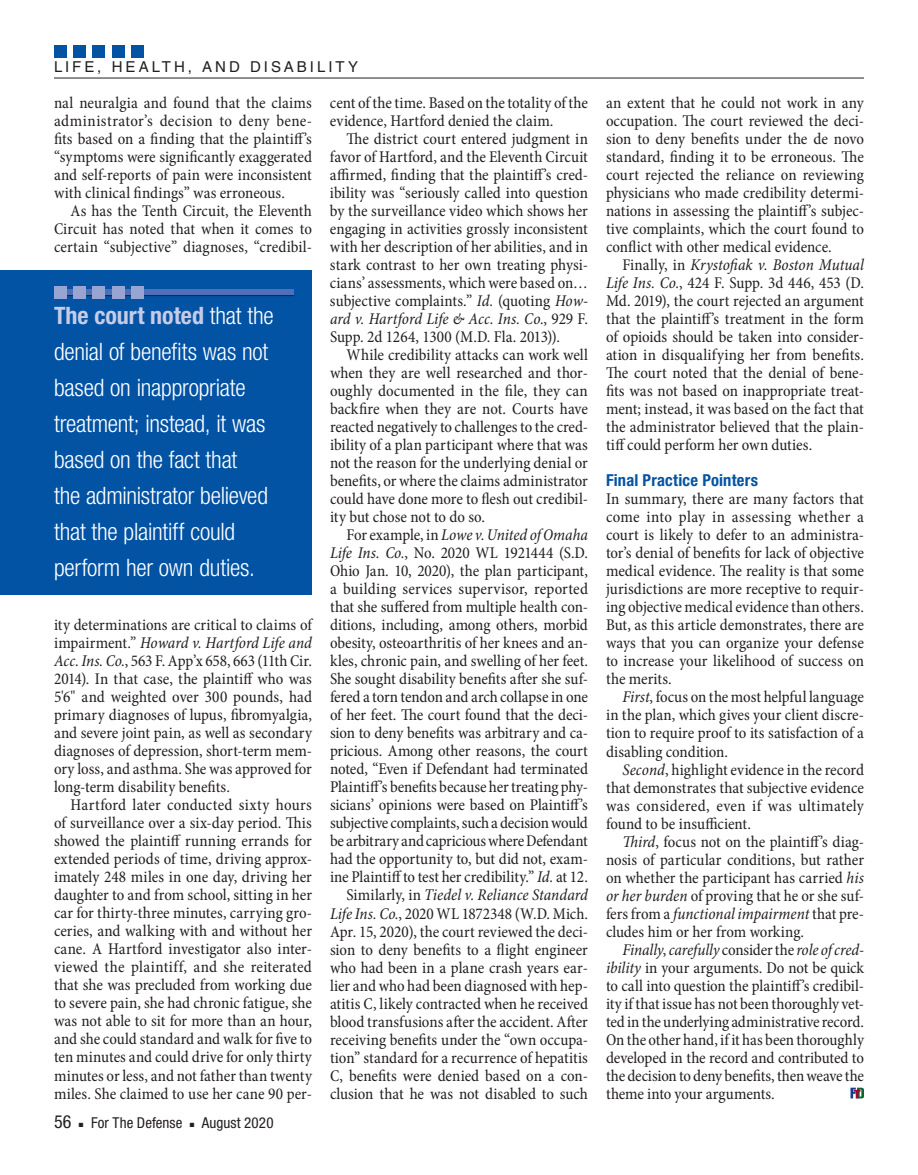
<style>
.page{position:relative;width:918px;height:1175px;background:#fff}
.page>*{position:absolute;margin:0;border:0;box-sizing:border-box;transform-origin:0 0}
.t1{font:300 condensed 24px/36px "Helvetica Neue LT Std";letter-spacing:-.01em;color:#fff}
.t2{font:condensed 18px "Helvetica Neue LT Std";color:#231f20}
.t3{font:condensed 16.5px/18px "Minion Pro";letter-spacing:-.005em;color:#231f20;text-align:justify}
.t4{font:700 condensed 16.5px "Helvetica Neue LT Std";letter-spacing:.01em;color:#0353a5}
.t5{font:condensed 15px "Helvetica Neue LT Std";letter-spacing:.005em;color:#231f20}
.t6{font:15px "Helvetica LT Pro";letter-spacing:.2em;color:#231f20}
.s1{font-style:italic}
.s2{font-weight:700;color:#c7cce6}
</style>
<div class="page">
<hr style="left:54px;top:78px;width:810px;height:1px;background:#231f20">
<div style="left:54px;top:45px;width:12px;height:12px;background:#0353a5"></div>
<div style="left:73px;top:45px;width:13px;height:12px;background:#0353a5"></div>
<div style="left:93px;top:45px;width:12px;height:12px;background:#0353a5"></div>
<div style="left:112px;top:45px;width:13px;height:12px;background:#0353a5"></div>
<div style="left:132px;top:45px;width:12px;height:12px;background:#0353a5"></div>
<svg style="left:851px;top:1087px;width:13px;height:11px"></svg>
<div style="left:0;top:270px;width:312px;height:324px;background:#0353a5"></div>
<div style="left:54px;top:290px;width:240px;height:6px;background:#4f6fb6"></div>
<hr style="left:54px;top:295px;width:240px;height:1px;background:#231f20">
<div style="left:54px;top:286px;width:12px;height:13px;background:#98a4d2"></div>
<div style="left:73px;top:286px;width:13px;height:13px;background:#98a4d2"></div>
<div style="left:93px;top:286px;width:12px;height:13px;background:#98a4d2"></div>
<div style="left:112px;top:286px;width:13px;height:13px;background:#98a4d2"></div>
<div style="left:132px;top:286px;width:12px;height:13px;background:#98a4d2"></div>
<p class="t6" style="left:54px;top:58px;width:306px">LIFE, HEALTH, AND DISABILITY</p>
<p class="t3" style="left:54px;top:94px;width:260px">nal neuralgia and found that the claims administrator’s decision to deny bene&shy;fits based on a finding that the plaintiff’s “symptoms were significantly exaggerated and self-reports of pain were inconsistent with clinical findings” was erroneous.</p>
<p class="t3" style="left:54px;top:202px;width:260px;text-indent:16px">As has the Tenth Circuit, the Eleventh Circuit has noted that when it comes to certain “subjective” diagnoses, “credibil-</p>
<p class="t3" style="left:330px;top:94px;width:259px">cent of the time. Based on the totality of the evidence, Hartford denied the claim.</p>
<p class="t3" style="left:330px;top:130px;width:260px;text-indent:16px">The district court entered judgment in favor of Hartford, and the Eleventh Circuit affirmed, finding that the plaintiff’s cred&shy;ibility was “seriously called into question by the surveillance video which shows her engaging in activities grossly inconsistent with her description of her abilities, and in stark contrast to her own treating physi&shy;cians’ assessments, which were based on… subjective complaints.” <span class="s1">Id.</span> (quoting <span class="s1">How&shy;ard v. Hartford Life &amp; Acc. Ins. Co.</span>, 929 F.<br>Supp. 2d 1264, 1300 (M.D. Fla. 2013)).</p>
<p class="t3" style="left:330px;top:346px;width:260px;text-indent:17px">While credibility attacks can work well when they are well researched and thor&shy;oughly documented in the file, they can backfire when they are not. Courts have reacted negatively to challenges to the cred&shy;ibility of a plan participant where that was not the reason for the underlying denial or benefits, or where the claims administrator could have done more to flesh out credibil&shy;ity but chose not to do so.</p>
<p class="t3" style="left:330px;top:526px;width:260px;text-align:right">For example, in <span class="s1">Lowe v. United of Omaha Life Ins. Co.</span>, No. 2020 WL 1921444 (S.D.<br>Ohio Jan. 10, 2020), the plan participant, a building services supervisor, reported that she suffered from multiple health con&shy;ditions, including, among others, morbid obesity, osteoarthritis of her knees and an&shy;kles, chronic pain, and swelling of her feet.<br>She sought disability benefits after she suf&shy;fered a torn tendon and arch collapse in one of her feet. The court found that the deci&shy;sion to deny benefits was arbitrary and ca&shy;pricious. Among other reasons, the court noted, “Even if Defendant had terminated Plaintiff’s benefits because her treating phy&shy;sicians’ opinions were based on Plaintiff’s subjective complaints, such a decision would be arbitrary and capricious where Defendant had the opportunity to, but did not, exam&shy;ine Plaintiff to test her credibility.” <span class="s1">Id.</span> at 12.<br>Similarly, in <span class="s1">Tiedel v. Reliance Standard Life Ins. Co.</span>, 2020 WL 1872348 (W.D. Mich.<br>Apr. 15, 2020), the court reviewed the deci&shy;sion to deny benefits to a flight engineer who had been in a plane crash years ear&shy;lier and who had been diagnosed with hep&shy;atitis C, likely contracted when he received blood transfusions after the accident. After receiving benefits under the “own occupa&shy;tion” standard for a recurrence of hepatitis C, benefits were denied based on a con&shy;clusion that he was not disabled to such</p>
<h1 class="t1" style="left:54px;top:297px;width:221px"><span class="s2">The court noted</span> that the denial of benefits was not based on inappropriate treatment; instead, it was based on the fact that<br>the administrator believed that the plaintiff could perform her own duties.</h1>
<p class="t3" style="left:54px;top:616px;width:260px">ity determinations are critical to claims of impairment.” <span class="s1">Howard v. Hartford Life and Acc. Ins. Co.</span>, 563 F. App’x 658, 663 (11th Cir.<br>2014). In that case, the plaintiff who was 5'6" and weighted over 300 pounds, had primary diagnoses of lupus, fibromyalgia, and severe joint pain, as well as secondary diagnoses of depression, short-term mem&shy;ory loss, and asthma. She was approved for long-term disability benefits.</p>
<p class="t3" style="left:54px;top:796px;width:260px;text-indent:16px">Hartford later conducted sixty hours of surveillance over a six-day period. This showed the plaintiff running errands for extended periods of time, driving approx&shy;imately 248 miles in one day, driving her daughter to and from school, sitting in her car for thirty-three minutes, carrying gro&shy;ceries, and walking with and without her cane. A Hartford investigator also inter&shy;viewed the plaintiff, and she reiterated that she was precluded from working due to severe pain, she had chronic fatigue, she was not able to sit for more than an hour, and she could standard and walk for five to ten minutes and could drive for only thirty minutes or less, and not father than twenty miles. She claimed to use her cane 90 per-</p>
<p class="t2" style="left:54px;top:1111px;width:19px">56</p>
<p class="t5" style="left:79px;top:1114px;width:105px">■ For The Defense</p>
<p class="t5" style="left:190px;top:1114px;width:85px">■ August 2020</p>
<p class="t3" style="left:606px;top:94px;width:260px">an extent that he could not work in any occupation. The court reviewed the deci&shy;sion to deny benefits under the de novo standard, finding it to be erroneous. The court rejected the reliance on reviewing physicians who made credibility determi&shy;nations in assessing the plaintiff’s subjec&shy;tive complaints, which the court found to conflict with other medical evidence.</p>
<p class="t3" style="left:606px;top:256px;width:260px;text-indent:16px">Finally, in <span class="s1">Krystofiak v. Boston Mutual Life Ins. Co.</span>, 424 F. Supp. 3d 446, 453 (D.<br>Md. 2019), the court rejected an argument that the plaintiff’s treatment in the form of opioids should be taken into consider&shy;ation in disqualifying her from benefits.<br>The court noted that the denial of bene&shy;fits was not based on inappropriate treat&shy;ment; instead, it was based on the fact that the administrator believed that the plain&shy;tiff could perform her own duties.</p>
<p class="t4" style="left:606px;top:470px;width:154px">Final Practice Pointers</p>
<p class="t3" style="left:606px;top:490px;width:260px">In summary, there are many factors that come into play in assessing whether a court is likely to defer to an administra&shy;tor’s denial of benefits for lack of objective medical evidence. The reality is that some jurisdictions are more receptive to requir&shy;ing objective medical evidence than others.<br>But, as this article demonstrates, there are ways that you can organize your defense to increase your likelihood of success on the merits.</p>
<p class="t3" style="left:606px;top:688px;width:260px;text-indent:16px"><span class="s1">First</span>, focus on the most helpful language in the plan, which gives your client discre&shy;tion to require proof to its satisfaction of a disabling condition.</p>
<p class="t3" style="left:606px;top:760px;width:260px;text-indent:16px"><span class="s1">Second</span>, highlight evidence in the record that demonstrates that subjective evidence was considered, even if was ultimately found to be insufficient.</p>
<p class="t3" style="left:606px;top:832px;width:260px;text-indent:16px"><span class="s1">Third</span>, focus not on the plaintiff’s diag&shy;nosis of particular conditions, but rather on whether the participant has carried <span class="s1">his or her burden</span> of proving that he or she suf&shy;fers from a <span class="s1">functional impairment</span> that pre&shy;cludes him or her from working.</p>
<p class="t3" style="left:606px;top:940px;width:260px;text-indent:16px"><span class="s1">Finally</span>, <span class="s1">carefully</span> consider the <span class="s1">role of cred&shy;ibility</span> in your arguments. Do not be quick to call into question the plaintiff’s credibil&shy;ity if that issue has not been thoroughly vet&shy;ted in the underlying administrative record.<br>On the other hand, if it has been thoroughly developed in the record and contributed to the decision to deny benefits, then weave the theme into your arguments.</p>
</div>
